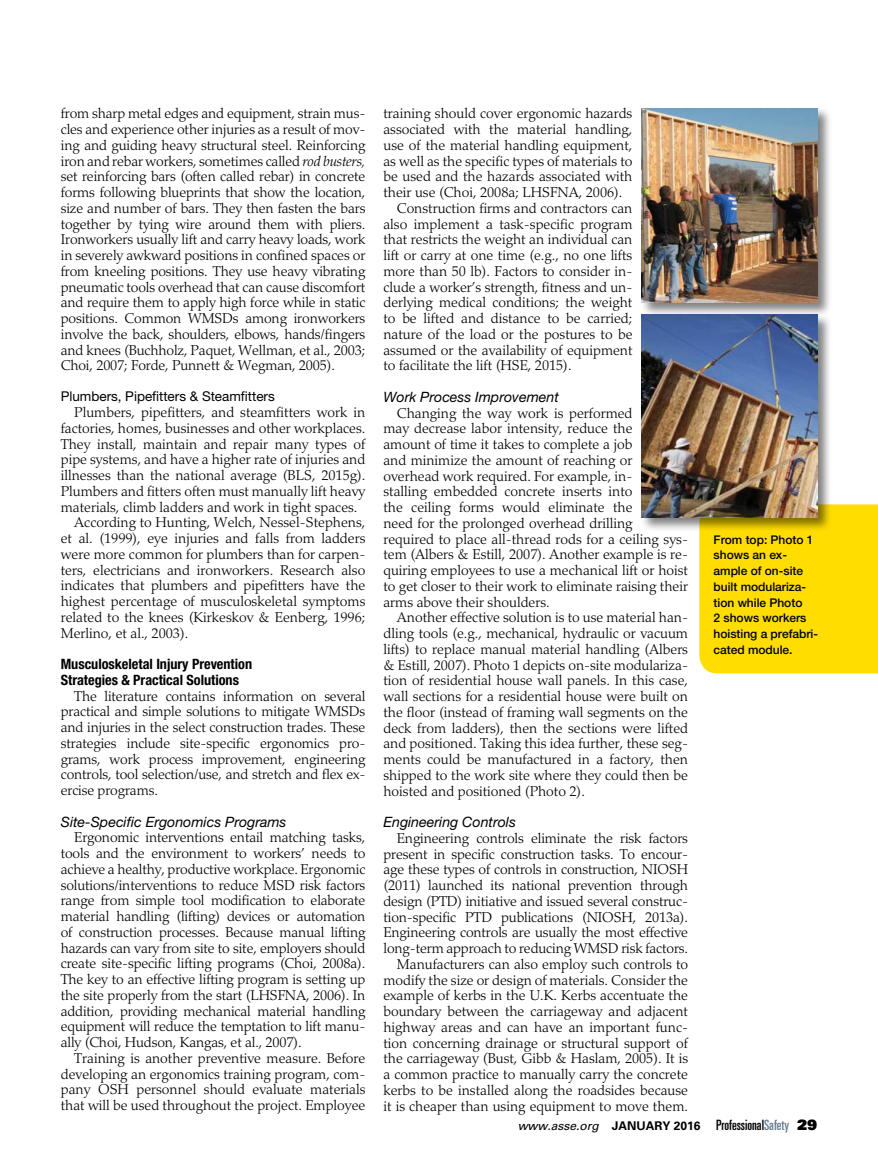
<style>
.page{position:relative;width:878px;height:1175px;background:#fff}
.page>*{position:absolute;margin:0;border:0;box-sizing:border-box;transform-origin:0 0}
.t1{font:300 14.25px/15.8px "Palatino LT Std";color:#000;text-align:justify}
.t2{font:italic 14.25px "Helvetica Neue LT Std";color:#000}
.t3{font:700 condensed 14.25px/15.8px "Helvetica Neue LT Std";color:#000}
.t4{font:13.5px "Helvetica Neue LT Std";color:#000}
.t5{font:500 12px/15.8px "Helvetica Neue LT Std";letter-spacing:-.005em;color:#000}
.t6{font:italic 12px "Univers LT Std";color:#000}
.s1{font-style:italic}
.s2{font-weight:700;font-style:normal}
.s3{font-style:normal;font-stretch:ultra-condensed;font-size:14.25px}
.s4{font-style:normal;font-stretch:ultra-condensed;font-size:14.25px;color:#657c91}
.s5{font-family:"Univers LT Std X Black";font-style:normal;font-size:14.25px}
</style>
<div class="page">
<div style="left:699px;top:504px;width:179px;height:169px;background:#fd0"></div>
<div style="left:640px;top:106px;width:191px;height:211px;background:#000;opacity:.5"></div>
<img style="left:641px;top:108px;width:176px;height:194px">
<div style="left:640px;top:313px;width:191px;height:219px;background:#000;opacity:.5"></div>
<img style="left:641px;top:315px;width:176px;height:202px">
<p class="t1" style="left:61px;top:106px;width:306px">from sharp metal edges and equipment, strain mus&shy;cles and experience other injuries as a result of mov&shy;ing and guiding heavy structural steel. Reinforcing iron and rebar workers, sometimes called <span class="s1">rod busters, </span>set reinforcing bars (often called rebar) in concrete forms following blueprints that show the location, size and number of bars. They then fasten the bars together by tying wire around them with pliers.<br>Ironworkers usually lift and carry heavy loads, work in severely awkward positions in confined spaces or from kneeling positions. They use heavy vibrating pneumatic tools overhead that can cause discomfort and require them to apply high force while in static positions. Common WMSDs among ironworkers involve the back, shoulders, elbows, hands/fingers and knees (Buchholz, Paquet, Wellman, et al., 2003; Choi, 2007; Forde, Punnett &amp; Wegman, 2005).</p>
<p class="t4" style="left:61px;top:388px;width:215px">Plumbers, Pipefitters &amp; Steamfitters</p>
<p class="t1" style="left:74px;top:404px;width:292px">Plumbers, pipefitters, and steamfitters work in</p>
<p class="t1" style="left:61px;top:420px;width:306px">factories, homes, businesses and other workplaces.</p>
<p class="t1" style="left:61px;top:436px;width:306px">They install, maintain and repair many types of</p>
<p class="t1" style="left:61px;top:452px;width:306px">pipe systems, and have a higher rate of injuries and</p>
<p class="t1" style="left:61px;top:467px;width:306px">illnesses than the national average (BLS, 2015g).</p>
<p class="t1" style="left:61px;top:483px;width:306px">Plumbers and fitters often must manually lift heavy</p>
<p class="t1" style="left:61px;top:499px;width:298px">materials, climb ladders and work in tight spaces.</p>
<p class="t1" style="left:74px;top:515px;width:292px">According to Hunting, Welch, Nessel-Stephens,</p>
<p class="t1" style="left:61px;top:530px;width:306px">et al. (1999), eye injuries and falls from ladders</p>
<p class="t1" style="left:61px;top:546px;width:306px">were more common for plumbers than for carpen-</p>
<p class="t1" style="left:61px;top:562px;width:306px">ters, electricians and ironworkers. Research also</p>
<p class="t1" style="left:61px;top:578px;width:306px">indicates that plumbers and pipefitters have the</p>
<p class="t1" style="left:61px;top:593px;width:306px">highest percentage of musculoskeletal symptoms</p>
<p class="t1" style="left:61px;top:609px;width:306px">related to the knees (Kirkeskov &amp; Eenberg, 1996;</p>
<p class="t1" style="left:61px;top:625px;width:129px">Merlino, et al., 2003).</p>
<p class="t3" style="left:61px;top:656px;width:193px">Musculoskeletal Injury Prevention<br>Strategies &amp; Practical Solutions</p>
<p class="t1" style="left:61px;top:688px;width:306px;text-indent:13px">The literature contains information on several practical and simple solutions to mitigate WMSDs and injuries in the select construction trades. These strategies include site-specific ergonomics pro&shy;grams, work process improvement, engineering controls, tool selection/use, and stretch and flex ex&shy;ercise programs.</p>
<p class="t2" style="left:61px;top:813px;width:227px">Site-Specific Ergonomics Programs</p>
<p class="t1" style="left:61px;top:830px;width:306px;text-indent:13px">Ergonomic interventions entail matching tasks, tools and the environment to workers’ needs to achieve a healthy, productive workplace. Ergonomic solutions/interventions to reduce MSD risk factors range from simple tool modification to elaborate material handling (lifting) devices or automation of construction processes. Because manual lifting hazards can vary from site to site, employers should create site-specific lifting programs (Choi, 2008a).<br>The key to an effective lifting program is setting up the site properly from the start (LHSFNA, 2006). In addition, providing mechanical material handling equipment will reduce the temptation to lift manu&shy;ally (Choi, Hudson, Kangas, et al., 2007).</p>
<p class="t1" style="left:61px;top:1050px;width:306px;text-indent:13px">Training is another preventive measure. Before developing an ergonomics training program, com&shy;pany OSH personnel should evaluate materials that will be used throughout the project. Employee</p>
<p class="t1" style="left:383px;top:106px;width:250px">training should cover ergonomic hazards</p>
<p class="t1" style="left:383px;top:121px;width:250px">associated with the material handling,</p>
<p class="t1" style="left:383px;top:137px;width:250px">use of the material handling equipment,</p>
<p class="t1" style="left:383px;top:153px;width:250px">as well as the specific types of materials to</p>
<p class="t1" style="left:383px;top:169px;width:250px">be used and the hazards associated with</p>
<p class="t1" style="left:383px;top:184px;width:240px">their use (Choi, 2008a; LHSFNA, 2006).</p>
<p class="t1" style="left:397px;top:200px;width:237px">Construction firms and contractors can</p>
<p class="t1" style="left:383px;top:216px;width:250px">also implement a task-specific program</p>
<p class="t1" style="left:383px;top:232px;width:250px">that restricts the weight an individual can</p>
<p class="t1" style="left:383px;top:247px;width:250px">lift or carry at one time (e.g., no one lifts</p>
<p class="t1" style="left:383px;top:263px;width:250px">more than 50 lb). Factors to consider in-</p>
<p class="t1" style="left:383px;top:279px;width:250px">clude a worker’s strength, fitness and un-</p>
<p class="t1" style="left:383px;top:295px;width:250px">derlying medical conditions; the weight</p>
<p class="t1" style="left:383px;top:310px;width:250px">to be lifted and distance to be carried;</p>
<p class="t1" style="left:383px;top:326px;width:250px">nature of the load or the postures to be</p>
<p class="t1" style="left:383px;top:342px;width:251px">assumed or the availability of equipment</p>
<p class="t1" style="left:383px;top:358px;width:190px">to facilitate the lift (HSE, 2015).</p>
<p class="t2" style="left:383px;top:388px;width:177px">Work Process Improvement</p>
<p class="t1" style="left:383px;top:405px;width:306px;text-align:left;text-indent:13px">Changing the way work is performed<br>may decrease labor intensity, reduce the<br>amount of time it takes to complete a job<br>and minimize the amount of reaching or overhead work required. For example, in-<br>stalling embedded concrete inserts into<br>the ceiling forms would eliminate the<br>need for the prolonged overhead drilling<br>required to place all-thread rods for a ceiling sys&shy;tem (Albers &amp; Estill, 2007). Another example is re&shy;quiring employees to use a mechanical lift or hoist to get closer to their work to eliminate raising their arms above their shoulders.</p>
<p class="t1" style="left:383px;top:610px;width:306px;text-indent:13px">Another effective solution is to use material han&shy;dling tools (e.g., mechanical, hydraulic or vacuum lifts) to replace manual material handling (Albers &amp; Estill, 2007). Photo 1 depicts on-site modulariza&shy;tion of residential house wall panels. In this case, wall sections for a residential house were built on the floor (instead of framing wall segments on the deck from ladders), then the sections were lifted and positioned. Taking this idea further, these seg&shy;ments could be manufactured in a factory, then shipped to the work site where they could then be hoisted and positioned (Photo 2).</p>
<p class="t2" style="left:383px;top:813px;width:134px">Engineering Controls</p>
<p class="t1" style="left:383px;top:830px;width:306px;text-align:right">Engineering controls eliminate the risk factors present in specific construction tasks. To encour&shy;age these types of controls in construction, NIOSH (2011) launched its national prevention through design (PTD) initiative and issued several construc&shy;tion-specific PTD publications (NIOSH, 2013a).<br>Engineering controls are usually the most effective long-term approach to reducing WMSD risk factors.<br>Manufacturers can also employ such controls to modify the size or design of materials. Consider the example of kerbs in the U.K. Kerbs accentuate the boundary between the carriageway and adjacent highway areas and can have an important func&shy;tion concerning drainage or structural support of the carriageway (Bust, Gibb &amp; Haslam, 2005). It is a common practice to manually carry the concrete kerbs to be installed along the roadsides because it is cheaper than using equipment to move them.</p>
<p class="t5" style="left:713px;top:531px;width:106px">From top: Photo 1 shows an ex&shy;ample of on-site built modulariza&shy;tion while Photo<br>2 shows workers hoisting a prefabri&shy;cated module.</p>
<p class="t6" style="left:517px;top:1118px;width:301px">www.asse.org <span class="s2">JANUARY 2016</span> <span class="s3">Professional</span><span class="s4">Safety</span> <span class="s5">29</span></p>
</div>
